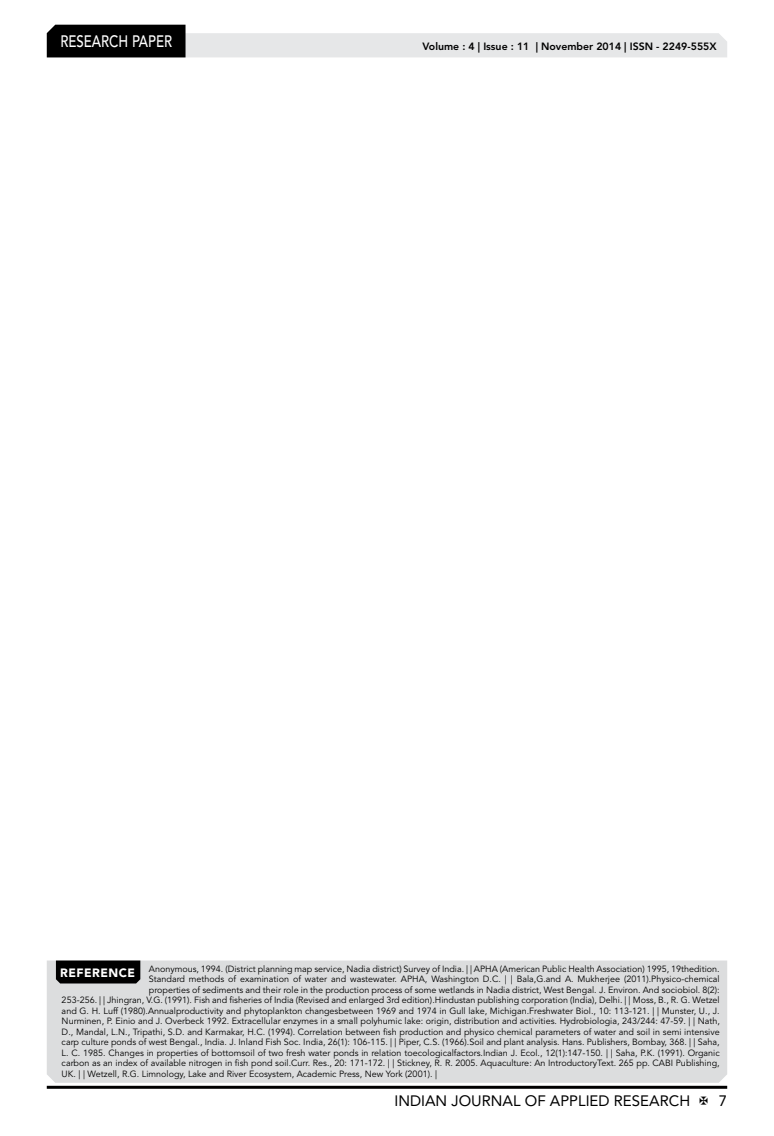
<style>
.page{position:relative;width:774px;height:1136px;background:#fff}
.page>*{position:absolute;margin:0;border:0;box-sizing:border-box;transform-origin:0 0}
.t1{font:500 16.5px "Avenir LT Std";color:#fff;scale:.8 1}
.t2{font:15px "Avenir LT Std";color:#000}
.t3{font:800 10.5px "Avenir LT Std";color:#000}
.t4{font:9px "Avenir LT Std";color:#000}
.s1{font-weight:900;font-size:12px;color:#fff}
</style>
<div class="page">
<hr style="left:47px;top:1085px;width:680px;height:3px;background:#000">
<svg style="left:47px;top:25px;width:680px;height:32px"></svg>
<div style="left:47px;top:960px;width:680px;height:122px;background:#dcddde"></div>
<div style="left:56px;top:960px;width:84px;height:23px;background:#000"></div>
<h1 class="t1" style="left:60px;top:32px;width:139px">RESEARCH PAPER</h1>
<p class="t3" style="left:422px;top:41px;width:296px">Volume : 4 | Issue : 11 | November 2014 | ISSN - 2249-555X</p>
<p class="t4" style="left:60px;top:963px;width:661px"><span class="s1">REFERENCE</span> Anonymous, 1994. (District planning map service, Nadia district) Survey of India. | | APHA (American Public Health Association) 1995, 19thedition.</p>
<p class="t4" style="left:149px;top:973px;width:572px">Standard methods of examination of water and wastewater. APHA, Washington D.C. | | Bala,G.and A. Mukherjee (2011).Physico-chemical</p>
<p class="t4" style="left:149px;top:984px;width:572px">properties of sediments and their role in the production process of some wetlands in Nadia district, West Bengal. J. Environ. And sociobiol. 8(2):</p>
<p class="t4" style="left:62px;top:994px;width:659px">253-256. | | Jhingran, V.G. (1991). Fish and fisheries of India (Revised and enlarged 3rd edition).Hindustan publishing corporation (India), Delhi. | | Moss, B., R. G. Wetzel</p>
<p class="t4" style="left:62px;top:1005px;width:659px">and G. H. Luff (1980).Annualproductivity and phytoplankton changesbetween 1969 and 1974 in Gull lake, Michigan.Freshwater Biol., 10: 113-121. | | Munster, U., J.</p>
<p class="t4" style="left:62px;top:1015px;width:660px">Nurminen, P. Einio and J. Overbeck 1992. Extracellular enzymes in a small polyhumic lake: origin, distribution and activities. Hydrobiologia, 243/244: 47-59. | | Nath,</p>
<p class="t4" style="left:62px;top:1026px;width:659px">D., Mandal, L.N., Tripathi, S.D. and Karmakar, H.C. (1994). Correlation between fish production and physico chemical parameters of water and soil in semi intensive</p>
<p class="t4" style="left:62px;top:1036px;width:659px">carp culture ponds of west Bengal., India. J. Inland Fish Soc. India, 26(1): 106-115. | | Piper, C.S. (1966).Soil and plant analysis. Hans. Publishers, Bombay, 368. | | Saha,</p>
<p class="t4" style="left:62px;top:1047px;width:659px">L. C. 1985. Changes in properties of bottomsoil of two fresh water ponds in relation toecologicalfactors.Indian J. Ecol., 12(1):147-150. | | Saha, P.K. (1991). Organic</p>
<p class="t4" style="left:62px;top:1057px;width:660px">carbon as an index of available nitrogen in fish pond soil.Curr. Res., 20: 171-172. | | Stickney, R. R. 2005. Aquaculture: An IntroductoryText. 265 pp. CABI Publishing,</p>
<p class="t4" style="left:62px;top:1068px;width:377px">UK. | | Wetzell, R.G. Limnology, Lake and River Ecosystem, Academic Press, New York (2001). |</p>
<h2 class="t2" style="left:394px;top:1091px;width:297px">INDIAN JOURNAL OF APPLIED RESEARCH</h2>
<h2 class="t2" style="left:719px;top:1091px;width:10px">7</h2>
</div>
